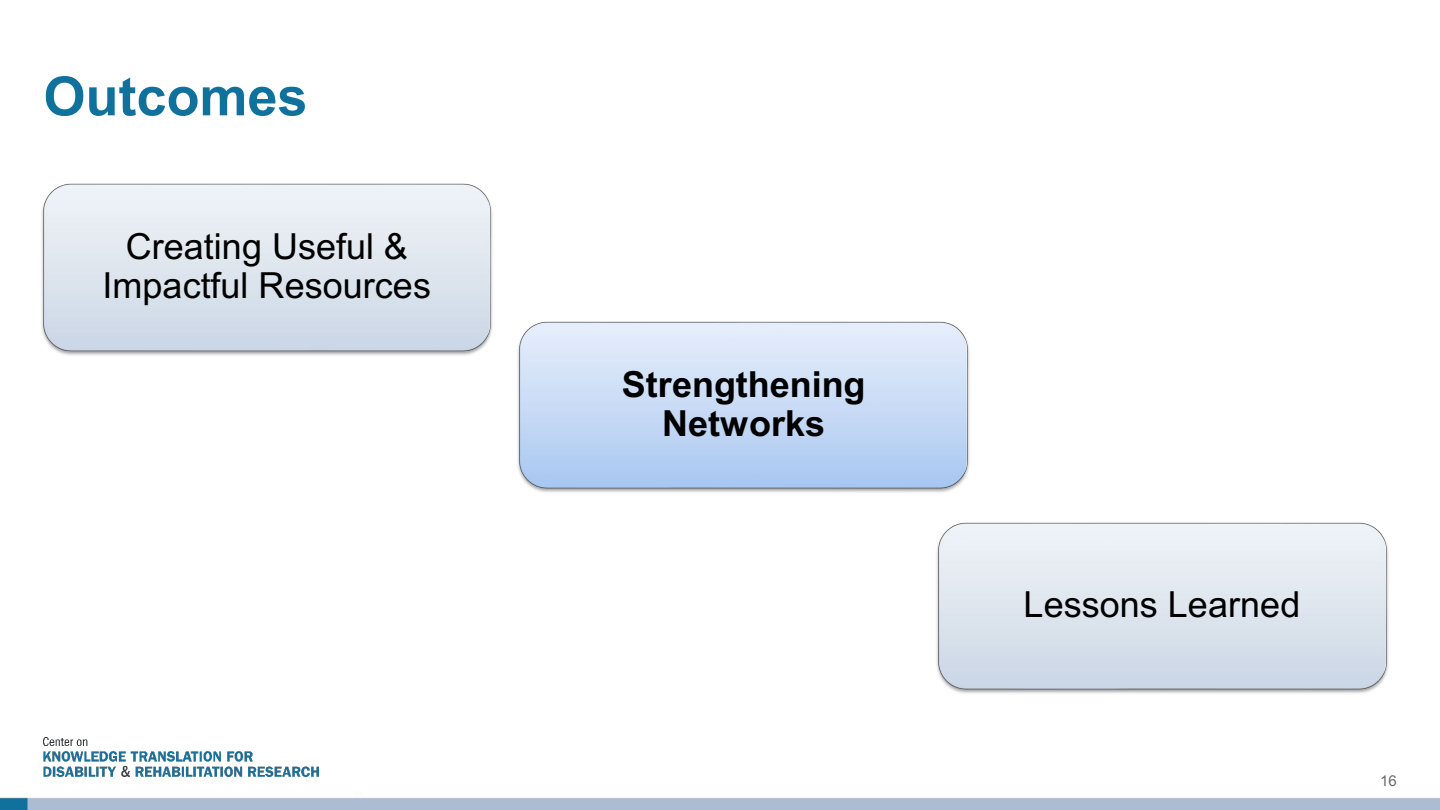
<style>
.page{position:relative;width:1440px;height:810px;background:#fff}
.page>*{position:absolute;margin:0;border:0;box-sizing:border-box;transform-origin:0 0}
.t1{font:700 54px "Arial";color:#10719c}
.t2{font:36px/39px "Arial";color:#000;text-align:center}
.t3{font:700 36px/39px "Arial";color:#000;text-align:center}
.t4{font:15px "Arial";color:#696a6a}
</style>
<div class="page">
<img style="left:0;top:791px;width:1440px;height:19px">
<img style="left:43px;top:737px;width:275px;height:39px">
<img style="left:41px;top:183px;width:452px;height:173px">
<img style="left:517px;top:321px;width:453px;height:172px">
<img style="left:936px;top:522px;width:453px;height:172px">
<h3 class="t1" style="left:44px;top:58px;width:266px">Outcomes</h3>
<p class="t2" style="left:103px;top:227px;width:330px">Creating Useful &amp;<br>Impactful Resources</p>
<p class="t3" style="left:622px;top:365px;width:245px">Strengthening<br>Networks</p>
<p class="t2" style="left:1024px;top:585px;width:278px">Lessons Learned</p>
<p class="t4" style="left:1380px;top:770px;width:18px">16</p>
</div>
